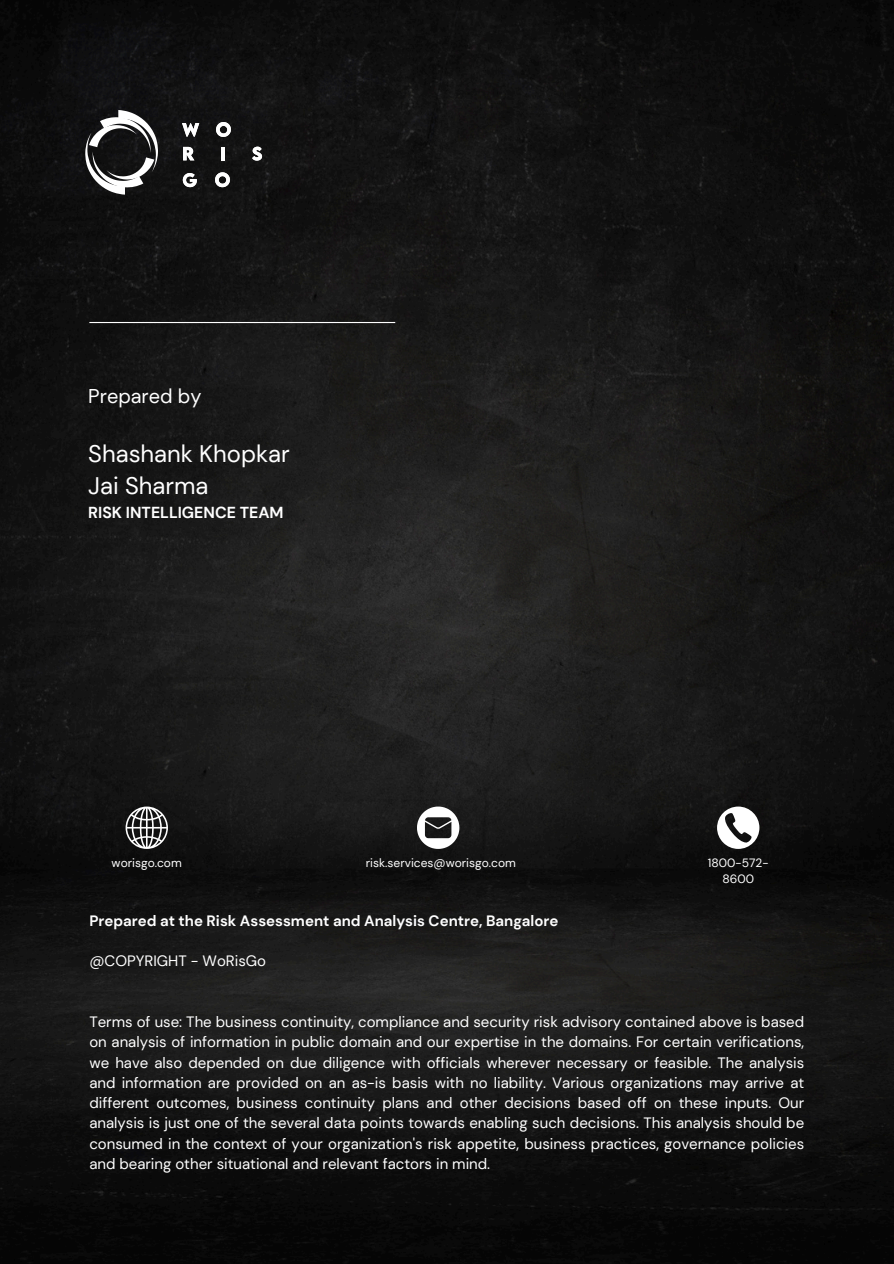
<style>
.page{position:relative;width:894px;height:1264px;background:#fff}
.page>*{position:absolute;margin:0;border:0;box-sizing:border-box;transform-origin:0 0}
.t1{font:23.85px/32.7px "DM Sans";color:#fff}
.t2{font:19.95px "DM Sans";color:#fff}
.t3{font:700 15.9px "DM Sans";color:#fff}
.t4{font:15px/20.2px "DM Sans";color:#fff;text-align:justify}
.t5{font:700 15px "DM Sans";color:#fff}
.t6{font:12px/16px "DM Sans";color:#fff;text-align:center}
</style>
<div class="page">
<img style="left:0;top:0;width:893px;height:1263px">
<hr style="left:89px;top:322px;width:306px;height:1px;background:#fff">
<svg style="left:85px;top:110px;width:73px;height:85px"></svg>
<svg style="left:182px;top:123px;width:17px;height:14px"></svg>
<svg style="left:216px;top:122px;width:15px;height:15px"></svg>
<svg style="left:183px;top:147px;width:11px;height:13px"></svg>
<hr style="left:221px;top:147px;width:4px;height:13px;background:#fff">
<svg style="left:252px;top:147px;width:10px;height:14px"></svg>
<svg style="left:183px;top:173px;width:14px;height:14px"></svg>
<svg style="left:215px;top:172px;width:15px;height:15px"></svg>
<svg style="left:125px;top:806px;width:43px;height:43px"></svg>
<svg style="left:417px;top:806px;width:42px;height:43px"></svg>
<svg style="left:716px;top:806px;width:43px;height:43px"></svg>
<p class="t2" style="left:88px;top:383px;width:115px">Prepared by</p>
<p class="t1" style="left:88px;top:437px;width:203px">Shashank Khopkar<br>Jai Sharma</p>
<p class="t3" style="left:88px;top:502px;width:197px">RISK INTELLIGENCE TEAM</p>
<p class="t6" style="left:112px;top:855px;width:72px">worisgo.com</p>
<p class="t6" style="left:366px;top:855px;width:151px">risk.services@worisgo.com</p>
<p class="t6" style="left:707px;top:855px;width:62px">1800-572-<br>8600</p>
<h3 class="t5" style="left:89px;top:910px;width:470px">Prepared at the Risk Assessment and Analysis Centre, Bangalore</h3>
<p class="t4" style="left:89px;top:951px;width:178px">@COPYRIGHT - WoRisGo</p>
<h1 class="t4" style="left:89px;top:1011px;width:716px">Terms of use: The business continuity, compliance and security risk advisory contained above is based on analysis of information in public domain and our expertise in the domains. For certain verifications, we have also depended on due diligence with officials wherever necessary or feasible. The analysis and information are provided on an as-is basis with no liability. Various organizations may arrive at different outcomes, business continuity plans and other decisions based off on these inputs. Our analysis is just one of the several data points towards enabling such decisions. This analysis should be consumed in the context of your organization's risk appetite, business practices, governance policies and bearing other situational and relevant factors in mind.</h1>
</div>
